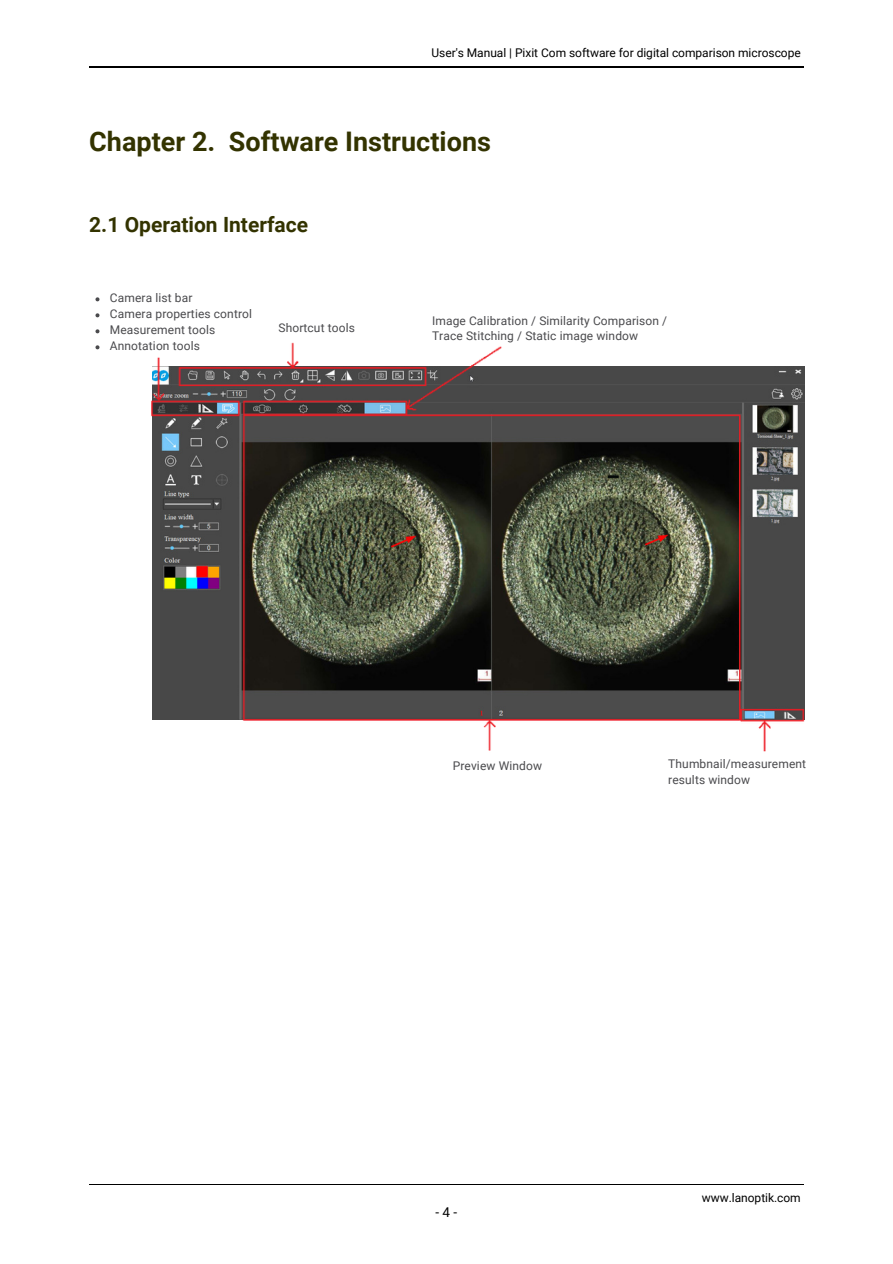
<style>
.page{position:relative;width:893px;height:1264px;background:#fff}
.page>*{position:absolute;margin:0;border:0;box-sizing:border-box;transform-origin:0 0}
.t1{font:700 27px "Roboto";color:#330}
.t2{font:700 21px "Roboto";color:#330}
.t3{font:13.5px "Roboto";color:#000}
.t4{font:12px/15.8px "Roboto";letter-spacing:.01em;color:#4a4a4d}
.t5{font:12px "Roboto";letter-spacing:-.005em;color:#000}
</style>
<div class="page">
<hr style="left:89px;top:1183px;width:714px;height:1px;background:#000">
<hr style="left:89px;top:66px;width:714px;height:1px;background:#000">
<svg style="left:95px;top:297px;width:4px;height:4px"></svg>
<svg style="left:95px;top:313px;width:4px;height:4px"></svg>
<svg style="left:95px;top:329px;width:4px;height:4px"></svg>
<svg style="left:95px;top:345px;width:4px;height:4px"></svg>
<img style="left:151px;top:342px;width:654px;height:410px">
<p class="t5" style="left:431px;top:46px;width:371px">User's Manual | Pixit Com software for digital comparison microscope</p>
<p class="t1" style="left:89px;top:126px;width:403px">Chapter 2. Software Instructions</p>
<p class="t2" style="left:89px;top:212px;width:220px">2.1 Operation Interface</p>
<p class="t4" style="left:110px;top:290px;width:84px">Camera list bar</p>
<p class="t4" style="left:110px;top:306px;width:144px">Camera properties control</p>
<p class="t4" style="left:110px;top:322px;width:107px">Measurement tools</p>
<p class="t4" style="left:110px;top:338px;width:92px">Annotation tools</p>
<p class="t4" style="left:278px;top:320px;width:78px">Shortcut tools</p>
<p class="t4" style="left:432px;top:312px;width:237px">Image Calibration / Similarity Comparison /<br>Trace Stitching / Static image window</p>
<p class="t4" style="left:452px;top:757px;width:91px">Preview Window</p>
<p class="t4" style="left:668px;top:756px;width:139px">Thumbnail/measurement results window</p>
<p class="t3" style="left:435px;top:1204px;width:23px">-4-</p>
<p class="t5" style="left:701px;top:1190px;width:100px">www.lanoptik.com</p>
</div>
